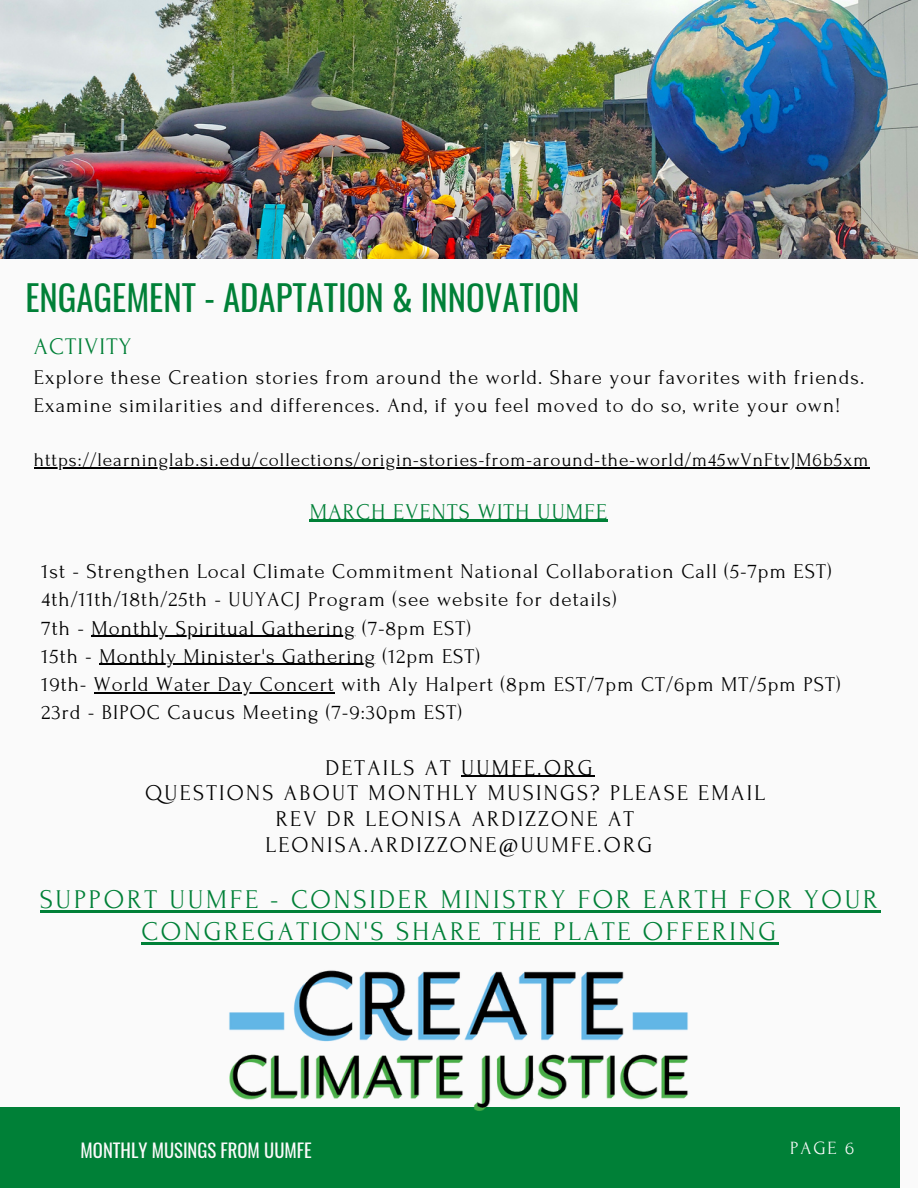
<style>
.page{position:relative;width:918px;height:1188px;background:#fafafa}
.page>*{position:absolute;margin:0;border:0;box-sizing:border-box;transform-origin:0 0}
.t1{font:34.8px "Oswald";color:#008037}
.t2{font:27px/31.5px "Forum";letter-spacing:.1em;color:#008037;text-align:center}
.t3{font:23.85px "Forum";letter-spacing:.05em;color:#008037}
.t4{font:22.5px/25.8px "Forum";letter-spacing:.1em;color:#000;text-align:center}
.t5{font:22.5px "Forum";letter-spacing:.05em;color:#008037}
.t6{font:21px/28.2px "Forum";letter-spacing:.05em;color:#000}
.t7{font:20.85px/28.2px "Forum";letter-spacing:.05em;color:#000}
.t8{font:19.35px "Forum";letter-spacing:.05em;color:#000}
.t9{font:18.75px "Oswald";color:#fafafa}
.t10{font:18.6px "Forum";color:#fafafa}
</style>
<div class="page">
<div style="left:0;top:1107px;width:900px;height:81px;background:#008037"></div>
<img style="left:229px;top:970px;width:459px;height:141px">
<img style="left:0;top:0;width:918px;height:259px">
<hr style="left:34px;top:467px;width:835px;height:1px;background:#000">
<hr style="left:310px;top:520px;width:298px;height:2px;background:#008037">
<hr style="left:92px;top:636px;width:264px;height:1px;background:#000">
<hr style="left:99px;top:664px;width:277px;height:1px;background:#000">
<hr style="left:94px;top:692px;width:241px;height:1px;background:#000">
<hr style="left:461px;top:776px;width:134px;height:1px;background:#000">
<hr style="left:40px;top:911px;width:841px;height:2px;background:#008037">
<hr style="left:141px;top:942px;width:638px;height:2px;background:#008037">
<h1 class="t1" style="left:25px;top:270px;width:556px">ENGAGEMENT - ADAPTATION &amp; INNOVATION</h1>
<p class="t3" style="left:34px;top:333px;width:99px">ACTIVITY</p>
<p class="t7" style="left:34px;top:364px;width:832px">Explore these Creation stories from around the world. Share your favorites with friends.<br>Examine similarities and differences. And, if you feel moved to do so, write your own!</p>
<p class="t8" style="left:34px;top:450px;width:836px">https://learninglab.si.edu/collections/origin-stories-from-around-the-world/m45wVnFtvJM6b5xm</p>
<p class="t5" style="left:310px;top:499px;width:299px">MARCH EVENTS WITH UUMFE</p>
<p class="t6" style="left:42px;top:558px;width:801px">1st - Strengthen Local Climate Commitment National Collaboration Call (5-7pm EST)<br>4th/11th/18th/25th - UUYACJ Program (see website for details)<br>7th - Monthly Spiritual Gathering (7-8pm EST)<br>15th - Monthly Minister's Gathering (12pm EST)<br>19th- World Water Day Concert with Aly Halpert (8pm EST/7pm CT/6pm MT/5pm PST)<br>23rd - BIPOC Caucus Meeting (7-9:30pm EST)</p>
<p class="t4" style="left:145px;top:755px;width:621px">DETAILS AT UUMFE.ORG<br>QUESTIONS ABOUT MONTHLY MUSINGS? PLEASE EMAIL<br>REV DR LEONISA ARDIZZONE AT<br>LEONISA.ARDIZZONE@UUMFE.ORG</p>
<p class="t2" style="left:40px;top:884px;width:840px">SUPPORT UUMFE - CONSIDER MINISTRY FOR EARTH FOR YOUR<br>CONGREGATION'S SHARE THE PLATE OFFERING</p>
<p class="t9" style="left:81px;top:1136px;width:233px">MONTHLY MUSINGS FROM UUMFE</p>
<p class="t10" style="left:790px;top:1138px;width:66px">PAGE 6</p>
</div>
